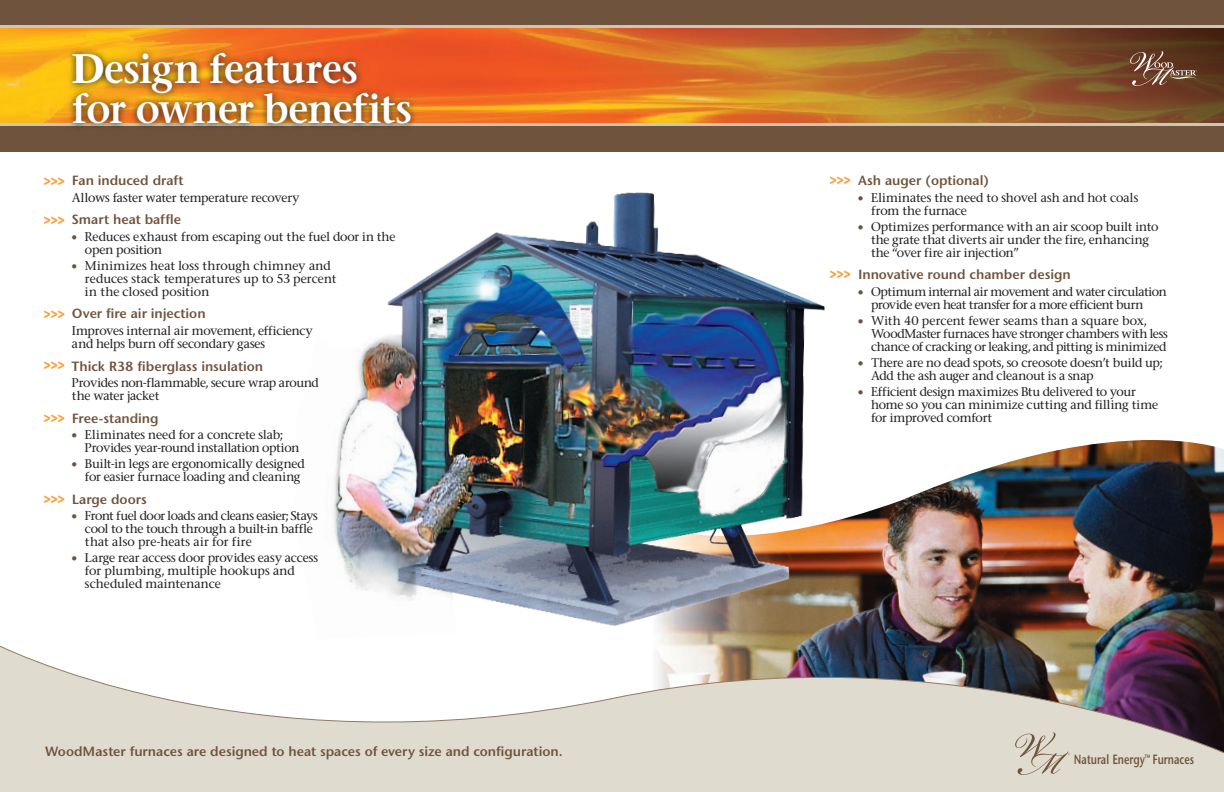
<style>
.page{position:relative;width:1224px;height:792px;background:#fff}
.page>*{position:absolute;margin:0;border:0;box-sizing:border-box;transform-origin:0 0}
.t1{font:600 39.1px/40px "Stone Serif";letter-spacing:-.02em;color:#fff;scale:.95 1}
.t2{font:14px "Stone Sans Semi Bold DTC";letter-spacing:-.005em;color:#70533c}
.t3{font:14px "Stone Sans Semi Bold DTC";color:#f9a03c}
.t4{font:14px "Stone Sans Semi Bold DTC";letter-spacing:-.005em;color:#70533c;scale:.75 1}
.t5{font:500 12px/13px "Stone Serif";letter-spacing:-.01em;color:#231f20}
.t6{font:500 12px/13px "Stone Serif";letter-spacing:.015em;color:#231f20}
.t7{font:500 12px/13px "Stone Serif";letter-spacing:-.03em;color:#231f20}
.s1{color:#70533c}
</style>
<div class="page">
<img style="left:854px;top:440px;width:370px;height:163px">
<img style="left:332px;top:151px;width:522px;height:477px">
<svg style="left:0;top:628px;width:1224px;height:164px"></svg>
<div style="left:0;top:0;width:1224px;height:151px;background:#70533c"></div>
<img style="left:0;top:28px;width:1224px;height:95px">
<hr style="left:0;top:123px;width:1224px;height:3px;background:#cdc6b7">
<svg style="left:65px;top:45px;width:601px;height:111px"></svg>
<hr style="left:0;top:25px;width:1224px;height:3px;background:#cdc6b7">
<svg style="left:1015px;top:732px;width:55px;height:43px;background:#cdc5b8"></svg>
<svg style="left:1130px;top:51px;width:68px;height:35px;background:#7a5442"></svg>
<h1 class="t1" style="left:72px;top:49px;width:359px">Design features for owner benefits</h1>
<p class="t2" style="left:72px;top:172px;width:113px">Fan induced draft</p>
<p class="t5" style="left:72px;top:191px;width:229px">Allows faster water temperature recovery</p>
<p class="t2" style="left:72px;top:212px;width:111px">Smart heat baffle</p>
<p class="t5" style="left:85px;top:230px;width:312px;text-indent:-13px"><span class="s1">•</span> Reduces exhaust from escaping out the fuel door in the open position</p>
<p class="t6" style="left:85px;top:259px;width:253px;text-indent:-13px"><span class="s1">•</span> Minimizes heat loss through chimney and reduces stack temperatures up to 53 percent in the closed position</p>
<p class="t2" style="left:72px;top:306px;width:135px">Over fire air injection</p>
<p class="t5" style="left:72px;top:324px;width:243px">Improves internal air movement, efficiency and helps burn off secondary gases</p>
<p class="t2" style="left:72px;top:358px;width:193px">Thick R38 fiberglass insulation</p>
<p class="t5" style="left:72px;top:376px;width:248px">Provides non-flammable, secure wrap around the water jacket</p>
<p class="t2" style="left:72px;top:410px;width:88px">Free-standing</p>
<p class="t5" style="left:85px;top:428px;width:216px;text-indent:-13px"><span class="s1">•</span> Eliminates need for a concrete slab;<br>Provides year-round installation option</p>
<p class="t5" style="left:85px;top:457px;width:221px;text-indent:-13px"><span class="s1">•</span> Built-in legs are ergonomically designed for easier furnace loading and cleaning</p>
<p class="t2" style="left:72px;top:491px;width:76px">Large doors</p>
<p class="t5" style="left:85px;top:509px;width:234px;text-indent:-13px"><span class="s1">•</span> Front fuel door loads and cleans easier; Stays cool to the touch through a built-in baffle that also pre-heats air for fire</p>
<p class="t5" style="left:85px;top:551px;width:235px;text-indent:-13px"><span class="s1">•</span> Large rear access door provides easy access for plumbing, multiple hookups and scheduled maintenance</p>
<p class="t3" style="left:44px;top:173px;width:23px">&gt;&gt;&gt;</p>
<p class="t3" style="left:44px;top:212px;width:23px">&gt;&gt;&gt;</p>
<p class="t3" style="left:44px;top:306px;width:23px">&gt;&gt;&gt;</p>
<p class="t3" style="left:44px;top:357px;width:23px">&gt;&gt;&gt;</p>
<p class="t3" style="left:44px;top:410px;width:23px">&gt;&gt;&gt;</p>
<p class="t3" style="left:44px;top:491px;width:23px">&gt;&gt;&gt;</p>
<p class="t2" style="left:45px;top:743px;width:519px">WoodMaster furnaces are designed to heat spaces of every size and configuration.</p>
<p class="t2" style="left:858px;top:172px;width:133px">Ash auger (optional)</p>
<p class="t5" style="left:871px;top:191px;width:269px;text-indent:-13px"><span class="s1">•</span> Eliminates the need to shovel ash and hot coals from the furnace</p>
<p class="t5" style="left:871px;top:220px;width:289px;text-indent:-13px"><span class="s1">•</span> Optimizes performance with an air scoop built into the grate that diverts air under the fire, enhancing the “over fire air injection”</p>
<p class="t2" style="left:858px;top:266px;width:214px">Innovative round chamber design</p>
<p class="t7" style="left:871px;top:285px;width:297px;text-indent:-13px"><span class="s1">•</span> Optimum internal air movement and water circulation provide even heat transfer for a more efficient burn</p>
<p class="t5" style="left:871px;top:314px;width:298px;text-indent:-13px"><span class="s1">•</span> With 40 percent fewer seams than a square box,<br>WoodMaster furnaces have stronger chambers with less chance of cracking or leaking, and pitting is minimized</p>
<p class="t5" style="left:871px;top:356px;width:293px;text-indent:-13px"><span class="s1">•</span> There are no dead spots, so creosote doesn’t build up;<br>Add the ash auger and cleanout is a snap</p>
<p class="t5" style="left:871px;top:385px;width:288px;text-indent:-13px"><span class="s1">•</span> Efficient design maximizes Btu delivered to your home so you can minimize cutting and filling time for improved comfort</p>
<p class="t3" style="left:830px;top:172px;width:22px">&gt;&gt;&gt;</p>
<p class="t3" style="left:830px;top:266px;width:22px">&gt;&gt;&gt;</p>
<p class="t4" style="left:1074px;top:751px;width:162px">Natural Energy<sup>™</sup> Furnaces</p>
</div>
